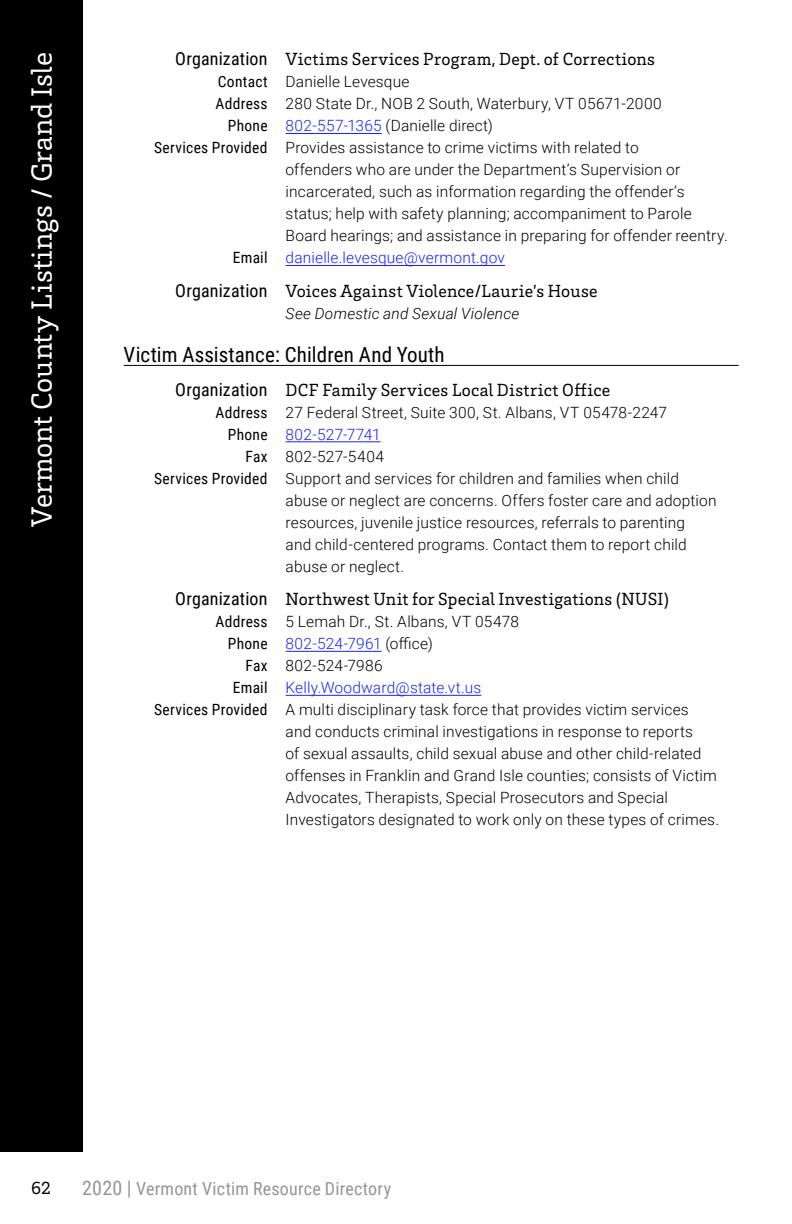
<style>
.page{position:relative;width:792px;height:1224px;background:#fff}
.page>*{position:absolute;margin:0;border:0;box-sizing:border-box;transform-origin:0 0}
.t1{font:30px "Brix Slab";color:#fff}
.t2{font:21px "Roboto Condensed";letter-spacing:.005em;color:#000}
.p-organization{font:18px "Brix Slab";letter-spacing:.01em;color:#000}
.t3{font:18px "Roboto Condensed";letter-spacing:.015em;color:#939598}
.p-listing{font:300 15.6px/22px "Roboto";letter-spacing:.01em;color:#000}
.p-listing-2{font:300 15.6px "Roboto";letter-spacing:.01em;color:#1922fb}
.p-listing-3{font:italic 300 15.6px "Roboto";letter-spacing:.015em;color:#000}
.s1{font-family:"Roboto Condensed"}
.s2{font-family:"Roboto Condensed";font-weight:400}
.s3{color:#1922fb}
.s4{font-family:"Roboto Condensed";font-weight:400;color:#000}
.s5{color:#000}
.s6{font-size:20px}
</style>
<div class="page">
<div style="left:0;top:0;width:82px;height:1152px;background:#000"></div>
<hr style="left:286px;top:133px;width:96px;height:1px;background:#1922fb">
<hr style="left:286px;top:265px;width:219px;height:1px;background:#1922fb">
<hr style="left:124px;top:365px;width:615px;height:1px;background:#000">
<hr style="left:286px;top:441px;width:95px;height:1px;background:#1922fb">
<hr style="left:286px;top:651px;width:96px;height:1px;background:#1922fb">
<hr style="left:286px;top:695px;width:195px;height:1px;background:#1922fb">
<h1 class="t1" style="left:22px;top:527px;width:476px;rotate:-90deg">Vermont County Listings / Grand Isle</h1>
<p class="p-organization" style="left:175px;top:48px;width:481px"><span class="s1">Organization</span> Victims Services Program, Dept. of Corrections</p>
<p class="p-listing" style="left:218px;top:70px;width:193px"><span class="s2">Contact</span> Danielle Levesque</p>
<p class="p-listing" style="left:216px;top:92px;width:448px"><span class="s2">Address</span> 280 State Dr., NOB 2 South, Waterbury, VT 05671-2000</p>
<p class="p-listing" style="left:228px;top:114px;width:267px"><span class="s2">Phone</span> <span class="s3">802-557-1365</span> (Danielle direct)</p>
<p class="p-listing" style="left:154px;top:136px;width:486px"><span class="s2">Services Provided</span> Provides assistance to crime victims with related to</p>
<p class="p-listing" style="left:286px;top:158px;width:444px">offenders who are under the Department’s Supervision or incarcerated, such as information regarding the offender’s status; help with safety planning; accompaniment to Parole Board hearings; and assistance in preparing for offender reentry.</p>
<p class="p-listing-2" style="left:233px;top:247px;width:274px"><span class="s4">Email</span> danielle.levesque@vermont.gov</p>
<p class="p-organization" style="left:175px;top:279px;width:424px"><span class="s1">Organization</span> Voices Against Violence/Laurie’s House</p>
<p class="p-listing-3" style="left:286px;top:303px;width:235px">See Domestic and Sexual Violence</p>
<h2 class="t2" style="left:124px;top:340px;width:322px">Victim Assistance: Children And Youth</h2>
<p class="p-organization" style="left:175px;top:378px;width:437px"><span class="s1">Organization</span> DCF Family Services Local District Office</p>
<p class="p-listing" style="left:216px;top:401px;width:453px"><span class="s2">Address</span> 27 Federal Street, Suite 300, St. Albans, VT 05478-2247</p>
<p class="p-listing-2" style="left:228px;top:423px;width:154px"><span class="s4">Phone</span> 802-527-7741</p>
<p class="p-listing" style="left:245px;top:445px;width:140px"><span class="s2">Fax</span> 802-527-5404</p>
<p class="p-listing" style="left:286px;top:467px;width:432px;text-indent:-132px"><span class="s2">Services Provided</span> Support and services for children and families when child abuse or neglect are concerns. Offers foster care and adoption resources, juvenile justice resources, referrals to parenting<br>and child-centered programs. Contact them to report child abuse or neglect.</p>
<p class="p-organization" style="left:175px;top:588px;width:495px"><span class="s1">Organization</span> Northwest Unit for Special Investigations (NUSI)</p>
<p class="p-listing" style="left:216px;top:610px;width:305px"><span class="s2">Address</span> 5 Lemah Dr., St. Albans, VT 05478</p>
<p class="p-listing-2" style="left:228px;top:633px;width:207px"><span class="s4">Phone</span> 802-524-7961 <span class="s5">(office)</span></p>
<p class="p-listing" style="left:245px;top:654px;width:139px"><span class="s2">Fax</span> 802-524-7986</p>
<p class="p-listing-2" style="left:233px;top:677px;width:250px"><span class="s4">Email</span> Kelly.Woodward@state.vt.us</p>
<p class="p-listing" style="left:286px;top:698px;width:435px;text-indent:-132px"><span class="s2">Services Provided</span> A multi disciplinary task force that provides victim services<br>and conducts criminal investigations in response to reports<br>of sexual assaults, child sexual abuse and other child-related offenses in Franklin and Grand Isle counties; consists of Victim Advocates, Therapists, Special Prosecutors and Special Investigators designated to work only on these types of crimes.</p>
<p class="p-organization" style="left:31px;top:1177px;width:21px">62</p>
<p class="t3" style="left:82px;top:1176px;width:311px"><span class="s6">2020 |</span> Vermont Victim Resource Directory</p>
</div>
